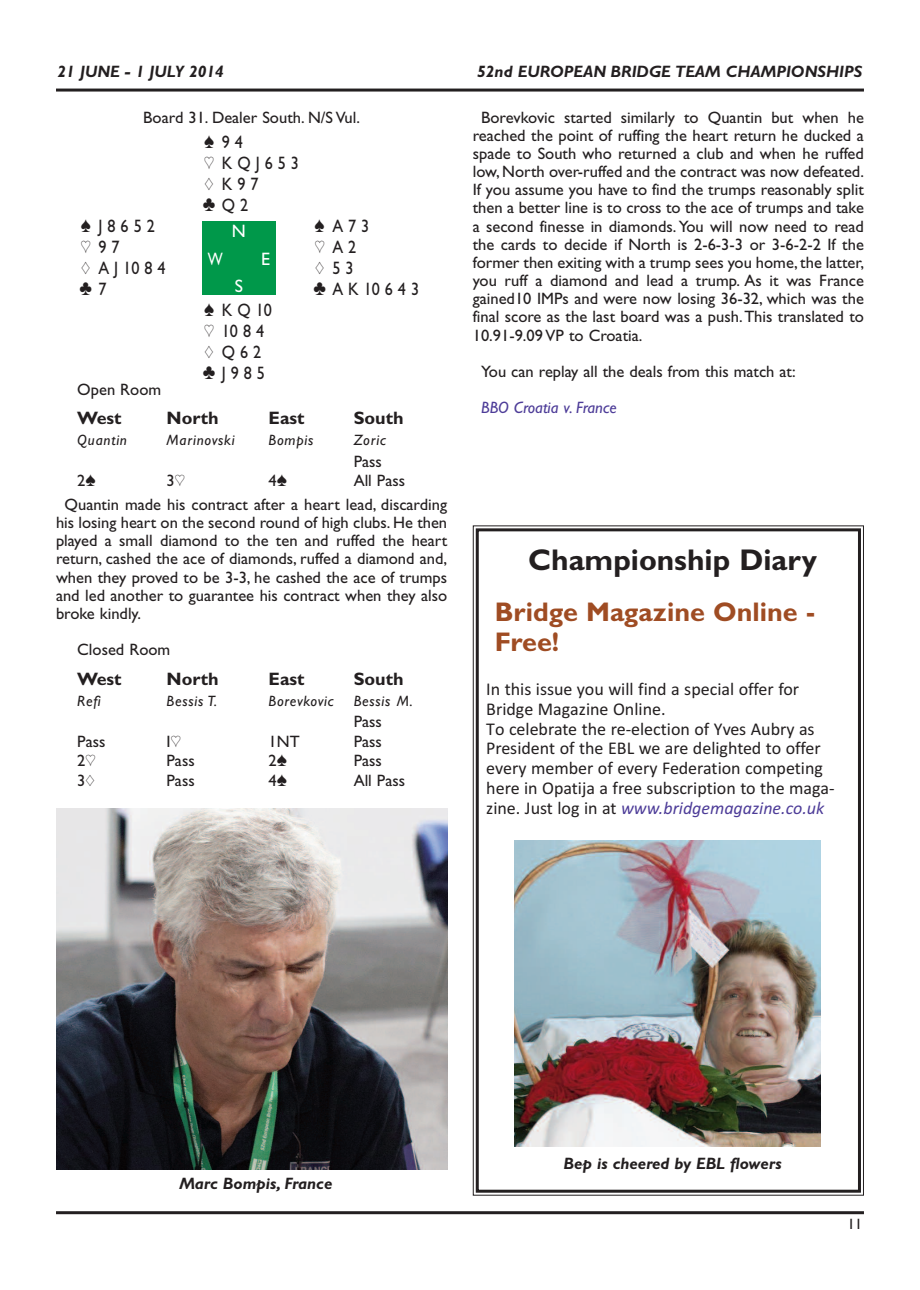
<style>
.page{position:relative;width:920px;height:1290px;background:#fff}
.page>*{position:absolute;margin:0;border:0;box-sizing:border-box;transform-origin:0 0}
.t1{font:700 30px "Gill Sans Bridge";color:#231f20}
.t2{font:700 27px/29.7px "Gill Sans Bridge";color:#9f4c23}
.t3{font:18px/19.8px "Calibri";color:#231f20}
.t4{font:18px/21px "Gill Sans Bridge";letter-spacing:.305em;color:#231f20;scale:.9 1}
.t5{font:700 18px "Gill Sans Bridge";color:#231f20}
.t6{font:18px "Gill Sans Bridge";color:#fff}
.t7{font:18px "Gill Sans Bridge";color:#fff;scale:.8 1}
.t8{font:16.5px/18.1px "Gill Sans Bridge";color:#231f20;text-align:justify}
.t9{font:italic 700 16.5px "Gill Sans Bridge";color:#231f20}
.t10{font:italic 16.5px "Gill Sans Bridge";color:#4d3c98}
.t11{font:italic 15px "Gill Sans Bridge";letter-spacing:.05em;color:#231f20}
.t12{font:15px "Gill Sans Bridge";color:#231f20}
.s1{font-style:italic;color:#4d3c98}
</style>
<div class="page">
<hr style="left:56px;top:1211px;width:808px;height:3px;background:#231f20">
<hr style="left:56px;top:89px;width:808px;height:3px;background:#231f20">
<div style="left:202px;top:221px;width:74px;height:74px;background:#00984a"></div>
<img style="left:56px;top:809px;width:391px;height:360px">
<div style="left:476px;top:528px;width:385px;height:665px;border:3px solid #231f20"></div>
<img style="left:515px;top:841px;width:306px;height:305px">
<p class="t9" style="left:58px;top:62px;width:168px">21 JUNE - 1 JULY 2014</p>
<p class="t9" style="left:477px;top:62px;width:387px">52nd EUROPEAN BRIDGE TEAM CHAMPIONSHIPS</p>
<p class="t8" style="left:143px;top:108px;width:218px">Board 31. Dealer South. N/S Vul.</p>
<p class="t4" style="left:203px;top:131px;width:108px">[94<br>] KQJ653 { K97 }Q2</p>
<p class="t4" style="left:81px;top:215px;width:84px">[ J8652</p>
<p class="t4" style="left:315px;top:215px;width:62px">[ A73</p>
<p class="t4" style="left:81px;top:236px;width:45px">]97</p>
<p class="t4" style="left:315px;top:236px;width:48px">]A2</p>
<p class="t4" style="left:81px;top:257px;width:95px">{ AJ1084</p>
<p class="t4" style="left:315px;top:257px;width:44px">{53</p>
<p class="t4" style="left:80px;top:278px;width:32px">} 7</p>
<p class="t4" style="left:313px;top:278px;width:119px">}AK10643</p>
<p class="t4" style="left:203px;top:299px;width:78px">[ KQ10 ] 1084 { Q62 }J985</p>
<p class="t8" style="left:77px;top:380px;width:85px">Open Room</p>
<p class="t5" style="left:77px;top:407px;width:46px">West</p>
<p class="t5" style="left:167px;top:407px;width:54px">North</p>
<p class="t5" style="left:269px;top:407px;width:37px">East</p>
<p class="t5" style="left:354px;top:407px;width:51px">South</p>
<p class="t11" style="left:77px;top:431px;width:51px">Quantin</p>
<p class="t11" style="left:167px;top:431px;width:70px">Marinovski</p>
<p class="t11" style="left:269px;top:431px;width:46px">Bompis</p>
<p class="t11" style="left:354px;top:431px;width:34px">Zoric</p>
<p class="t8" style="left:354px;top:452px;width:30px">Pass</p>
<p class="t8" style="left:77px;top:471px;width:20px">2[</p>
<p class="t8" style="left:167px;top:471px;width:20px">3]</p>
<p class="t8" style="left:269px;top:471px;width:20px">4[</p>
<p class="t8" style="left:473px;top:108px;width:393px;text-indent:9px">Borevkovic started similarly to Quantin but when he reached the point of ruffing the heart return he ducked a spade to South who returned a club and when he ruffed low,North over-ruffed and the contract was now defeated.<br>If you assume you have to find the trumps reasonably split then a better line is to cross to the ace of trumps and take a second finesse in diamonds.You will now need to read the cards to decide if North is 2-6-3-3 or 3-6-2-2 If the former then exiting with a trump sees you home,the latter, you ruff a diamond and lead a trump. As it was France gained10 IMPs and were now losing 36-32, which was the final score as the last board was a push.This translated to 10.91-9.09 VP to Croatia.</p>
<p class="t8" style="left:481px;top:362px;width:316px">You can replay all the deals from this match at:</p>
<p class="t10" style="left:481px;top:398px;width:137px">BBO Croatia v. France</p>
<p class="t6" style="left:232px;top:221px;width:16px">N</p>
<p class="t7" style="left:208px;top:248px;width:20px">W</p>
<p class="t6" style="left:261px;top:248px;width:10px">E</p>
<p class="t6" style="left:235px;top:275px;width:10px">S</p>
<p class="t8" style="left:65px;top:469px;width:384px;line-height:23.7px;text-indent:289px">All Pass<br>Quantin made his contract after a heart lead, discarding</p>
<p class="t8" style="left:56px;top:513px;width:393px">his losing heart on the second round of high clubs. He then played a small diamond to the ten and ruffed the heart return, cashed the ace of diamonds, ruffed a diamond and, when they proved to be 3-3, he cashed the ace of trumps and led another to guarantee his contract when they also broke kindly.</p>
<p class="t8" style="left:77px;top:640px;width:95px">Closed Room</p>
<p class="t5" style="left:77px;top:668px;width:46px">West</p>
<p class="t5" style="left:167px;top:668px;width:54px">North</p>
<p class="t5" style="left:269px;top:668px;width:37px">East</p>
<p class="t5" style="left:354px;top:668px;width:51px">South</p>
<p class="t11" style="left:77px;top:692px;width:25px">Refi</p>
<p class="t11" style="left:167px;top:692px;width:52px">Bessis T.</p>
<p class="t11" style="left:269px;top:692px;width:66px">Borevkovic</p>
<p class="t11" style="left:354px;top:692px;width:60px">Bessis M.</p>
<p class="t8" style="left:354px;top:712px;width:30px">Pass</p>
<p class="t8" style="left:77px;top:732px;width:30px">Pass</p>
<p class="t8" style="left:167px;top:732px;width:16px">I]</p>
<p class="t8" style="left:269px;top:732px;width:33px">1NT</p>
<p class="t8" style="left:354px;top:732px;width:30px">Pass</p>
<p class="t8" style="left:77px;top:751px;width:20px">2]</p>
<p class="t8" style="left:167px;top:751px;width:30px">Pass</p>
<p class="t8" style="left:269px;top:751px;width:20px">2[</p>
<p class="t8" style="left:354px;top:751px;width:30px">Pass</p>
<p class="t8" style="left:77px;top:771px;width:19px">3{</p>
<p class="t8" style="left:167px;top:771px;width:30px">Pass</p>
<p class="t8" style="left:269px;top:771px;width:20px">4[</p>
<p class="t8" style="left:354px;top:771px;width:53px">All Pass</p>
<h1 class="t1" style="left:528px;top:542px;width:291px">Championship Diary</h1>
<h2 class="t2" style="left:495px;top:597px;width:322px">Bridge Magazine Online -<br>Free!</h2>
<p class="t3" style="left:486px;top:679px;width:350px">In this issue you will find a special offer for Bridge Magazine Online.<br>To celebrate the re-election of Yves Aubry as President of the EBL we are delighted to offer every member of every Federation competing here in Opatija a free subscription to the maga&shy;zine. Just log in at <span class="s1">www.bridgemagazine.co.uk</span></p>
<p class="t9" style="left:179px;top:1173px;width:155px">Marc Bompis, France</p>
<p class="t9" style="left:564px;top:1154px;width:219px">Bep is cheered by EBL flowers</p>
<p class="t12" style="left:847px;top:1215px;width:16px">11</p>
</div>
